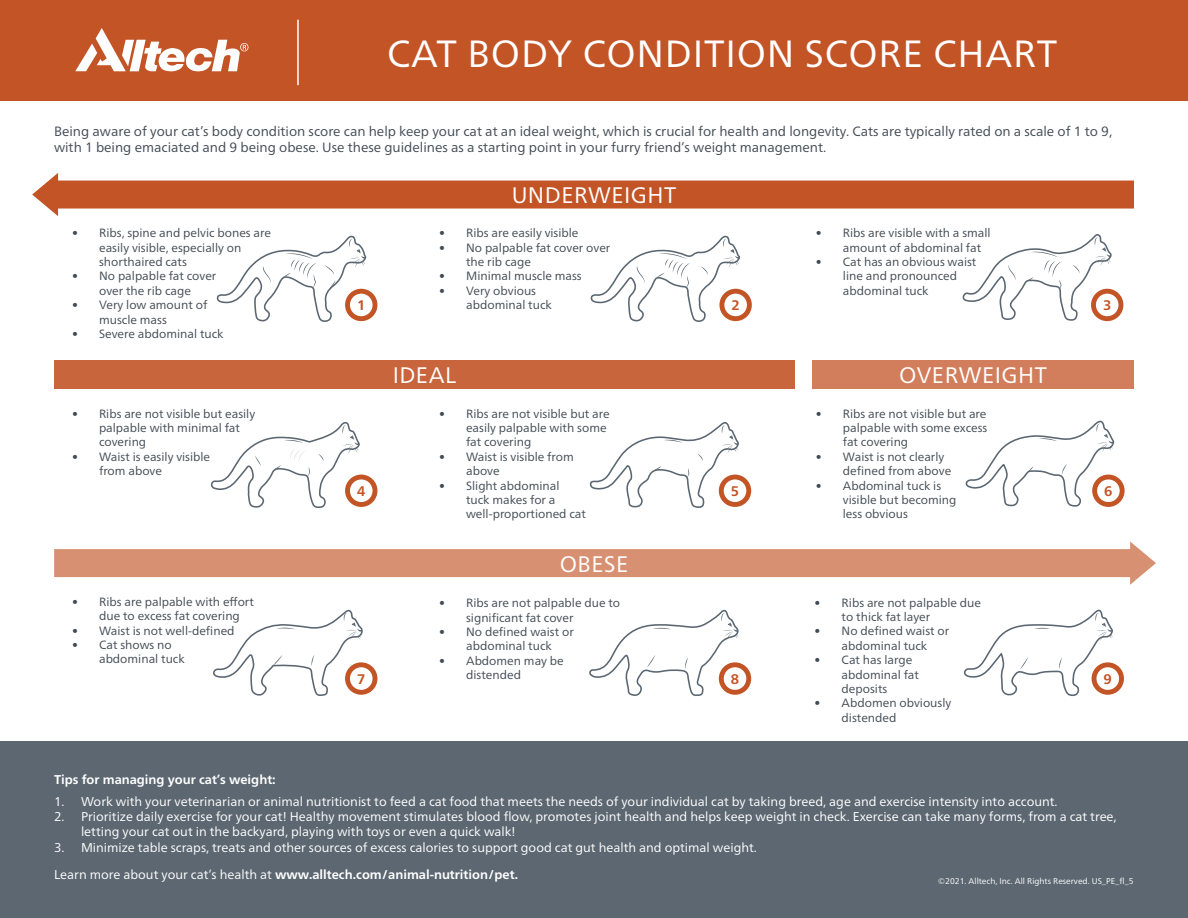
<style>
.page{position:relative;width:1188px;height:918px;background:#fff}
.page>*{position:absolute;margin:0;border:0;box-sizing:border-box;transform-origin:0 0}
.t1{font:37.95px "Frutiger Neue LTW1 G";letter-spacing:.02em;color:#fff}
.t2{font:22.5px "Frutiger Neue LTW1 G";letter-spacing:.02em;color:#fff}
.t3{font:700 13.95px "Frutiger Neue LTW1 G";color:#c35426}
.t4{font:13.5px/16.2px "Frutiger Neue LTW1 G";color:#424b54}
.t5{font:12.75px/15.3px "Frutiger Neue LTW1 G";color:#fff}
.t6{font:700 12.75px "Frutiger Neue LTW1 G";color:#fff}
.t7{font:12px/14.4px "Frutiger Neue LTW1 G";color:#424b54}
.t8{font:8.4px "Frutiger Neue LTW1 G";color:#fff}
.s1{font-weight:400}
</style>
<div class="page">
<svg style="left:54px;top:541px;width:1102px;height:44px;fill:#d89072"></svg>
<svg style="left:32px;top:173px;width:1102px;height:43px;fill:#c35426"></svg>
<div style="left:0;top:742px;width:1188px;height:176px;background:#5c6771"></div>
<div style="left:0;top:0;width:1188px;height:101px;background:#c35426"></div>
<svg style="left:75px;top:28px;width:173px;height:44px"></svg>
<hr style="left:297px;top:20px;width:2px;height:65px;background:#fff">
<div style="left:54px;top:360px;width:741px;height:28px;background:#c9653c"></div>
<div style="left:812px;top:360px;width:322px;height:28px;background:#d27e5c"></div>
<svg style="left:348px;top:291px;width:27px;height:28px"></svg>
<div style="left:345px;top:289px;width:32px;height:32px;border:5px solid #c35426;border-radius:50%"></div>
<svg style="left:722px;top:291px;width:27px;height:28px"></svg>
<div style="left:719px;top:289px;width:33px;height:32px;border:5px solid #c35426;border-radius:50%"></div>
<svg style="left:1093px;top:291px;width:28px;height:28px"></svg>
<div style="left:1091px;top:289px;width:32px;height:32px;border:5px solid #c35426;border-radius:50%"></div>
<div style="left:345px;top:475px;width:32px;height:32px;border:5px solid #c35426;border-radius:50%"></div>
<svg style="left:721px;top:477px;width:28px;height:27px"></svg>
<div style="left:719px;top:475px;width:32px;height:32px;border:5px solid #c35426;border-radius:50%"></div>
<svg style="left:1095px;top:477px;width:27px;height:27px"></svg>
<div style="left:1092px;top:475px;width:33px;height:32px;border:5px solid #c35426;border-radius:50%"></div>
<svg style="left:348px;top:665px;width:27px;height:27px"></svg>
<div style="left:345px;top:662px;width:32px;height:33px;border:5px solid #c35426;border-radius:50%"></div>
<svg style="left:721px;top:665px;width:28px;height:27px"></svg>
<div style="left:719px;top:662px;width:32px;height:33px;border:5px solid #c35426;border-radius:50%"></div>
<svg style="left:1094px;top:665px;width:28px;height:27px"></svg>
<div style="left:1092px;top:662px;width:32px;height:33px;border:5px solid #c35426;border-radius:50%"></div>
<svg style="left:217px;top:235px;width:149px;height:87px"></svg>
<svg style="left:590px;top:235px;width:150px;height:87px"></svg>
<svg style="left:962px;top:234px;width:153px;height:87px"></svg>
<svg style="left:210px;top:422px;width:152px;height:86px"></svg>
<svg style="left:589px;top:422px;width:151px;height:86px"></svg>
<svg style="left:213px;top:609px;width:153px;height:87px"></svg>
<svg style="left:588px;top:609px;width:154px;height:133px"></svg>
<svg style="left:652px;top:628px;width:19px;height:1px"></svg>
<svg style="left:647px;top:655px;width:8px;height:13px"></svg>
<svg style="left:721px;top:613px;width:17px;height:28px"></svg>
<svg style="left:685px;top:658px;width:3px;height:11px"></svg>
<svg style="left:963px;top:420px;width:152px;height:277px"></svg>
<p class="t1" style="left:387px;top:26px;width:672px">CAT BODY CONDITION SCORE CHART</p>
<p class="t4" style="left:54px;top:122px;width:1060px">Being aware of your cat’s body condition score can help keep your cat at an ideal weight, which is crucial for health and longevity. Cats are typically rated on a scale of 1 to 9, with 1 being emaciated and 9 being obese. Use these guidelines as a starting point in your furry friend’s weight management.</p>
<p class="t2" style="left:512px;top:178px;width:166px">UNDERWEIGHT</p>
<p class="t7" style="left:99px;top:225px;width:173px;text-indent:-27px">• Ribs, spine and pelvic bones are easily visible, especially on shorthaired cats</p>
<p class="t7" style="left:72px;top:268px;width:146px;text-align:center">• No palpable fat cover over the rib cage</p>
<p class="t7" style="left:99px;top:297px;width:110px;text-indent:-27px">• Very low amount of muscle mass</p>
<p class="t7" style="left:72px;top:326px;width:153px">• Severe abdominal tuck</p>
<p class="t7" style="left:99px;top:405px;width:158px;text-indent:-27px">• Ribs are not visible but easily palpable with minimal fat covering</p>
<p class="t7" style="left:99px;top:449px;width:113px;text-indent:-27px">• Waist is easily visible from above</p>
<p class="t7" style="left:99px;top:594px;width:156px;text-indent:-27px">• Ribs are palpable with effort due to excess fat covering</p>
<p class="t7" style="left:72px;top:622px;width:164px">• Waist is not well-defined</p>
<p class="t7" style="left:99px;top:637px;width:87px;text-indent:-27px">• Cat shows no abdominal tuck</p>
<p class="t7" style="left:439px;top:225px;width:141px">• Ribs are easily visible</p>
<p class="t7" style="left:466px;top:239px;width:146px;text-indent:-27px">• No palpable fat cover over the rib cage</p>
<p class="t7" style="left:439px;top:268px;width:144px">• Minimal muscle mass</p>
<p class="t7" style="left:466px;top:282px;width:87px;text-indent:-27px">• Very obvious abdominal tuck</p>
<p class="t7" style="left:843px;top:225px;width:149px;text-indent:-27px">• Ribs are visible with a small amount of abdominal fat</p>
<p class="t7" style="left:843px;top:254px;width:135px;text-indent:-27px">• Cat has an obvious waist line and pronounced abdominal tuck</p>
<p class="t3" style="left:357px;top:295px;width:10px">1</p>
<p class="t3" style="left:732px;top:295px;width:10px">2</p>
<p class="t3" style="left:1103px;top:295px;width:10px">3</p>
<p class="t2" style="left:393px;top:358px;width:65px">IDEAL</p>
<p class="t2" style="left:899px;top:358px;width:149px">OVERWEIGHT</p>
<p class="t7" style="left:466px;top:405px;width:145px;text-indent:-27px">• Ribs are not visible but are easily palpable with some fat covering</p>
<p class="t7" style="left:466px;top:449px;width:109px;text-indent:-27px">• Waist is visible from above</p>
<p class="t7" style="left:466px;top:477px;width:121px;text-indent:-27px">• Slight abdominal tuck makes for a well-proportioned cat</p>
<p class="t7" style="left:843px;top:405px;width:146px;text-align:justify;text-indent:-27px">• Ribs are not visible but are palpable with some excess fat covering</p>
<p class="t7" style="left:843px;top:449px;width:110px;text-indent:-27px">• Waist is not clearly defined from above</p>
<p class="t7" style="left:843px;top:477px;width:115px;text-indent:-27px">• Abdominal tuck is visible but becoming less obvious</p>
<p class="t3" style="left:357px;top:481px;width:10px">4</p>
<p class="t3" style="left:731px;top:481px;width:10px">5</p>
<p class="t3" style="left:1104px;top:481px;width:10px">6</p>
<p class="t2" style="left:560px;top:547px;width:70px">OBESE</p>
<p class="t7" style="left:842px;top:594px;width:141px;text-indent:-27px">• Ribs are not palpable due to thick fat layer</p>
<p class="t7" style="left:815px;top:623px;width:136px;text-align:center">• No defined waist or abdominal tuck</p>
<p class="t7" style="left:842px;top:652px;width:79px;text-indent:-27px">• Cat has large abdominal fat deposits</p>
<p class="t7" style="left:842px;top:695px;width:111px;text-indent:-27px">• Abdomen obviously distended</p>
<p class="t7" style="left:466px;top:595px;width:156px;text-indent:-27px">• Ribs are not palpable due to significant fat cover</p>
<p class="t7" style="left:439px;top:624px;width:136px;text-align:center">• No defined waist or abdominal tuck</p>
<p class="t7" style="left:466px;top:652px;width:99px;text-indent:-27px">• Abdomen may be distended</p>
<p class="t3" style="left:357px;top:669px;width:10px">7</p>
<p class="t3" style="left:731px;top:669px;width:10px">8</p>
<p class="t3" style="left:1104px;top:669px;width:10px">9</p>
<p class="t6" style="left:54px;top:770px;width:223px">Tips for managing your cat’s weight:</p>
<p class="t5" style="left:54px;top:793px;width:1005px">1. Work with your veterinarian or animal nutritionist to feed a cat food that meets the needs of your individual cat by taking breed, age and exercise intensity into account.</p>
<p class="t5" style="left:81px;top:808px;width:1037px;text-indent:-27px">2. Prioritize daily exercise for your cat! Healthy movement stimulates blood flow, promotes joint health and helps keep weight in check. Exercise can take many forms, from a cat tree, letting your cat out in the backyard, playing with toys or even a quick walk!</p>
<p class="t5" style="left:54px;top:839px;width:705px">3. Minimize table scraps, treats and other sources of excess calories to support good cat gut health and optimal weight.</p>
<p class="t6" style="left:54px;top:865px;width:466px"><span class="s1">Learn more about your cat’s health at</span> www.alltech.com/animal-nutrition/pet.</p>
<p class="t8" style="left:938px;top:875px;width:197px">©2021. Alltech, Inc. All Rights Reserved. US_PE_fl_5</p>
</div>
